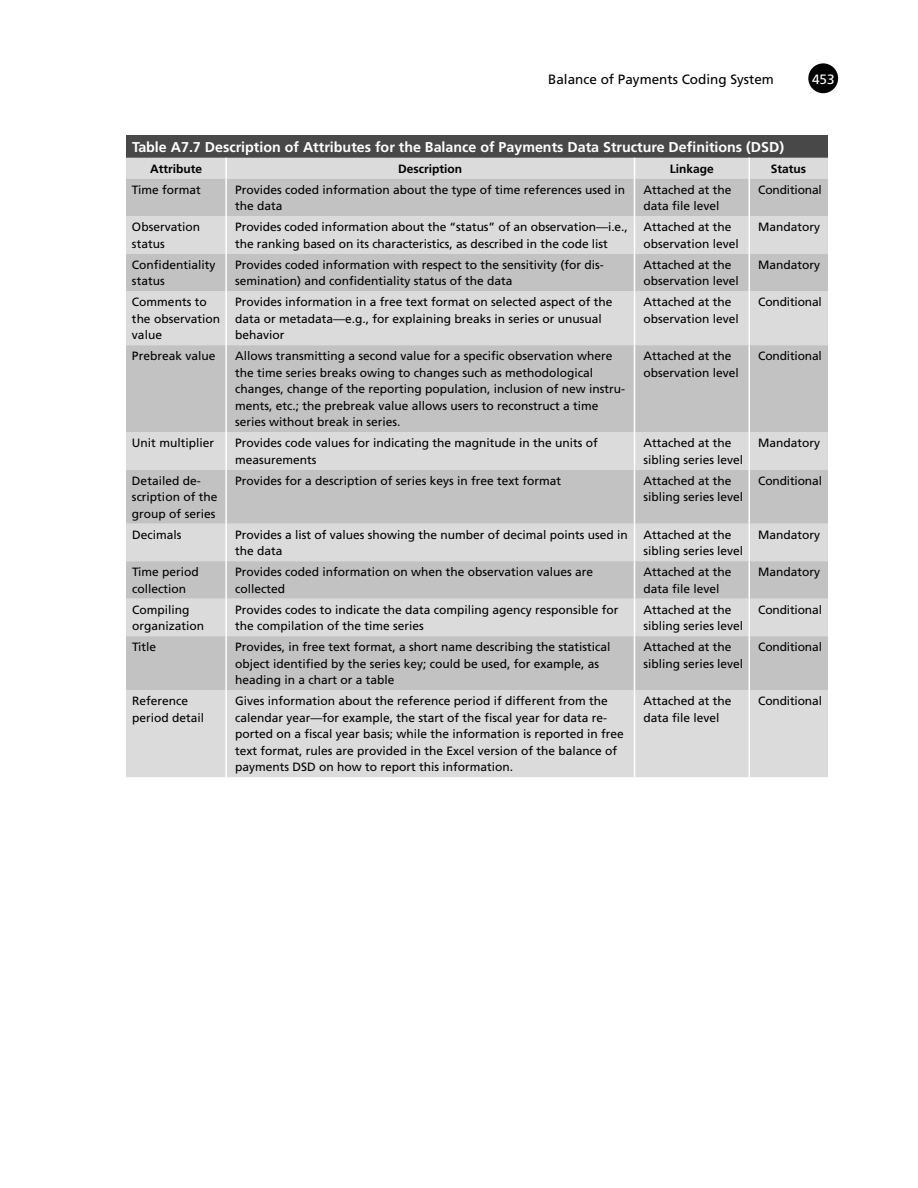
<style>
.page{position:relative;width:918px;height:1188px;background:#fff}
.page>*{position:absolute;margin:0;border:0;box-sizing:border-box;transform-origin:0 0}
.t1{font:700 14.25px "Frutiger LT Std";color:#fff}
.t2{font:13.5px "Frutiger LT Std";color:#000}
.t3{font:13.5px "Frutiger LT Std";color:#fff}
.t4{font:12px/16.5px "Frutiger LT Std";color:#000}
.t5{font:700 12px "Frutiger LT Std";color:#000}
</style>
<div class="page">
<div style="left:808px;top:63px;width:30px;height:30px;background:#000;border-radius:50%"></div>
<div style="left:126px;top:135px;width:702px;height:23px;background:#484848"></div>
<div style="left:126px;top:158px;width:702px;height:619px;background:#dbdbdb"></div>
<svg style="left:126px;top:179px;width:702px;height:511px;background:#ccc"></svg>
<hr style="left:225px;top:158px;width:2px;height:21px;background:#fff">
<svg style="left:634px;top:158px;width:1px;height:21px"></svg>
<svg style="left:749px;top:158px;width:1px;height:21px"></svg>
<hr style="left:225px;top:179px;width:2px;height:37px;background:#fff">
<hr style="left:634px;top:179px;width:1px;height:37px;background:#fff">
<hr style="left:749px;top:179px;width:1px;height:37px;background:#fff">
<hr style="left:225px;top:216px;width:2px;height:38px;background:#fff">
<hr style="left:634px;top:216px;width:1px;height:38px;background:#fff">
<hr style="left:749px;top:216px;width:1px;height:38px;background:#fff">
<hr style="left:225px;top:254px;width:2px;height:37px;background:#fff">
<hr style="left:634px;top:254px;width:1px;height:37px;background:#fff">
<hr style="left:749px;top:254px;width:1px;height:37px;background:#fff">
<hr style="left:225px;top:291px;width:2px;height:54px;background:#fff">
<hr style="left:634px;top:291px;width:1px;height:54px;background:#fff">
<hr style="left:749px;top:291px;width:1px;height:54px;background:#fff">
<hr style="left:225px;top:345px;width:2px;height:87px;background:#fff">
<hr style="left:634px;top:345px;width:1px;height:87px;background:#fff">
<hr style="left:749px;top:345px;width:1px;height:87px;background:#fff">
<hr style="left:225px;top:432px;width:2px;height:38px;background:#fff">
<hr style="left:634px;top:432px;width:1px;height:38px;background:#fff">
<hr style="left:749px;top:432px;width:1px;height:38px;background:#fff">
<hr style="left:225px;top:470px;width:2px;height:54px;background:#fff">
<hr style="left:634px;top:470px;width:1px;height:54px;background:#fff">
<hr style="left:749px;top:470px;width:1px;height:54px;background:#fff">
<hr style="left:225px;top:524px;width:2px;height:37px;background:#fff">
<hr style="left:634px;top:524px;width:1px;height:37px;background:#fff">
<hr style="left:749px;top:524px;width:1px;height:37px;background:#fff">
<hr style="left:225px;top:561px;width:2px;height:38px;background:#fff">
<hr style="left:634px;top:561px;width:1px;height:38px;background:#fff">
<hr style="left:749px;top:561px;width:1px;height:38px;background:#fff">
<hr style="left:225px;top:599px;width:2px;height:37px;background:#fff">
<hr style="left:634px;top:599px;width:1px;height:37px;background:#fff">
<hr style="left:749px;top:599px;width:1px;height:37px;background:#fff">
<hr style="left:225px;top:636px;width:2px;height:54px;background:#fff">
<hr style="left:634px;top:636px;width:1px;height:54px;background:#fff">
<hr style="left:749px;top:636px;width:1px;height:54px;background:#fff">
<hr style="left:225px;top:690px;width:2px;height:87px;background:#fff">
<hr style="left:634px;top:690px;width:1px;height:87px;background:#fff">
<hr style="left:749px;top:690px;width:1px;height:87px;background:#fff">
<p class="t2" style="left:548px;top:73px;width:227px">Balance of Payments Coding System</p>
<p class="t3" style="left:812px;top:73px;width:24px">453</p>
<p class="t1" style="left:132px;top:141px;width:654px">Table A7.7 Description of Attributes for the Balance of Payments Data Structure Definitions (DSD)</p>
<p class="t5" style="left:150px;top:164px;width:54px">Attribute</p>
<p class="t5" style="left:398px;top:164px;width:65px">Description</p>
<p class="t5" style="left:670px;top:164px;width:46px">Linkage</p>
<p class="t5" style="left:771px;top:164px;width:37px">Status</p>
<p class="t4" style="left:132px;top:182px;width:70px">Time format</p>
<p class="t4" style="left:235px;top:182px;width:392px">Provides coded information about the type of time references used in the data</p>
<p class="t4" style="left:643px;top:182px;width:90px">Attached at the data file level</p>
<p class="t4" style="left:758px;top:182px;width:65px">Conditional</p>
<p class="t4" style="left:132px;top:220px;width:70px">Observation status</p>
<p class="t4" style="left:235px;top:220px;width:394px">Provides coded information about the “status” of an observation—i.e., the ranking based on its characteristics, as described in the code list</p>
<p class="t4" style="left:643px;top:220px;width:97px">Attached at the observation level</p>
<p class="t4" style="left:758px;top:220px;width:64px">Mandatory</p>
<p class="t4" style="left:132px;top:257px;width:85px">Confidentiality status</p>
<p class="t4" style="left:235px;top:257px;width:370px">Provides coded information with respect to the sensitivity (for dis&shy;semination) and confidentiality status of the data</p>
<p class="t4" style="left:643px;top:257px;width:97px">Attached at the observation level</p>
<p class="t4" style="left:758px;top:257px;width:64px">Mandatory</p>
<p class="t4" style="left:132px;top:295px;width:90px">Comments to the observation value</p>
<p class="t4" style="left:235px;top:295px;width:379px">Provides information in a free text format on selected aspect of the data or metadata—e.g., for explaining breaks in series or unusual behavior</p>
<p class="t4" style="left:643px;top:295px;width:97px">Attached at the observation level</p>
<p class="t4" style="left:758px;top:295px;width:65px">Conditional</p>
<p class="t4" style="left:132px;top:349px;width:85px">Prebreak value</p>
<p class="t4" style="left:235px;top:349px;width:392px">Allows transmitting a second value for a specific observation where the time series breaks owing to changes such as methodological changes, change of the reporting population, inclusion of new instru&shy;ments, etc.; the prebreak value allows users to reconstruct a time series without break in series.</p>
<p class="t4" style="left:643px;top:349px;width:97px">Attached at the observation level</p>
<p class="t4" style="left:758px;top:349px;width:65px">Conditional</p>
<p class="t4" style="left:132px;top:436px;width:84px">Unit multiplier</p>
<p class="t4" style="left:235px;top:436px;width:364px">Provides code values for indicating the magnitude in the units of measurements</p>
<p class="t4" style="left:643px;top:436px;width:101px">Attached at the sibling series level</p>
<p class="t4" style="left:758px;top:436px;width:64px">Mandatory</p>
<p class="t4" style="left:132px;top:473px;width:87px">Detailed de&shy;scription of the group of series</p>
<p class="t4" style="left:235px;top:473px;width:328px">Provides for a description of series keys in free text format</p>
<p class="t4" style="left:644px;top:473px;width:101px">Attached at the sibling series level</p>
<p class="t4" style="left:758px;top:473px;width:65px">Conditional</p>
<p class="t4" style="left:132px;top:527px;width:51px">Decimals</p>
<p class="t4" style="left:235px;top:527px;width:394px">Provides a list of values showing the number of decimal points used in the data</p>
<p class="t4" style="left:644px;top:527px;width:101px">Attached at the sibling series level</p>
<p class="t4" style="left:758px;top:527px;width:64px">Mandatory</p>
<p class="t4" style="left:132px;top:565px;width:68px">Time period collection</p>
<p class="t4" style="left:235px;top:565px;width:360px">Provides coded information on when the observation values are collected</p>
<p class="t4" style="left:644px;top:565px;width:90px">Attached at the data file level</p>
<p class="t4" style="left:758px;top:565px;width:64px">Mandatory</p>
<p class="t4" style="left:132px;top:602px;width:74px">Compiling organization</p>
<p class="t4" style="left:235px;top:602px;width:385px">Provides codes to indicate the data compiling agency responsible for the compilation of the time series</p>
<p class="t4" style="left:644px;top:602px;width:101px">Attached at the sibling series level</p>
<p class="t4" style="left:758px;top:602px;width:65px">Conditional</p>
<p class="t4" style="left:132px;top:640px;width:26px">Title</p>
<p class="t4" style="left:235px;top:640px;width:377px">Provides, in free text format, a short name describing the statistical object identified by the series key; could be used, for example, as heading in a chart or a table</p>
<p class="t4" style="left:644px;top:640px;width:101px">Attached at the sibling series level</p>
<p class="t4" style="left:758px;top:640px;width:65px">Conditional</p>
<p class="t4" style="left:132px;top:694px;width:74px">Reference period detail</p>
<p class="t4" style="left:235px;top:694px;width:390px">Gives information about the reference period if different from the calendar year—for example, the start of the fiscal year for data re&shy;ported on a fiscal year basis; while the information is reported in free text format, rules are provided in the Excel version of the balance of payments DSD on how to report this information.</p>
<p class="t4" style="left:644px;top:694px;width:90px">Attached at the data file level</p>
<p class="t4" style="left:758px;top:694px;width:65px">Conditional</p>
</div>
